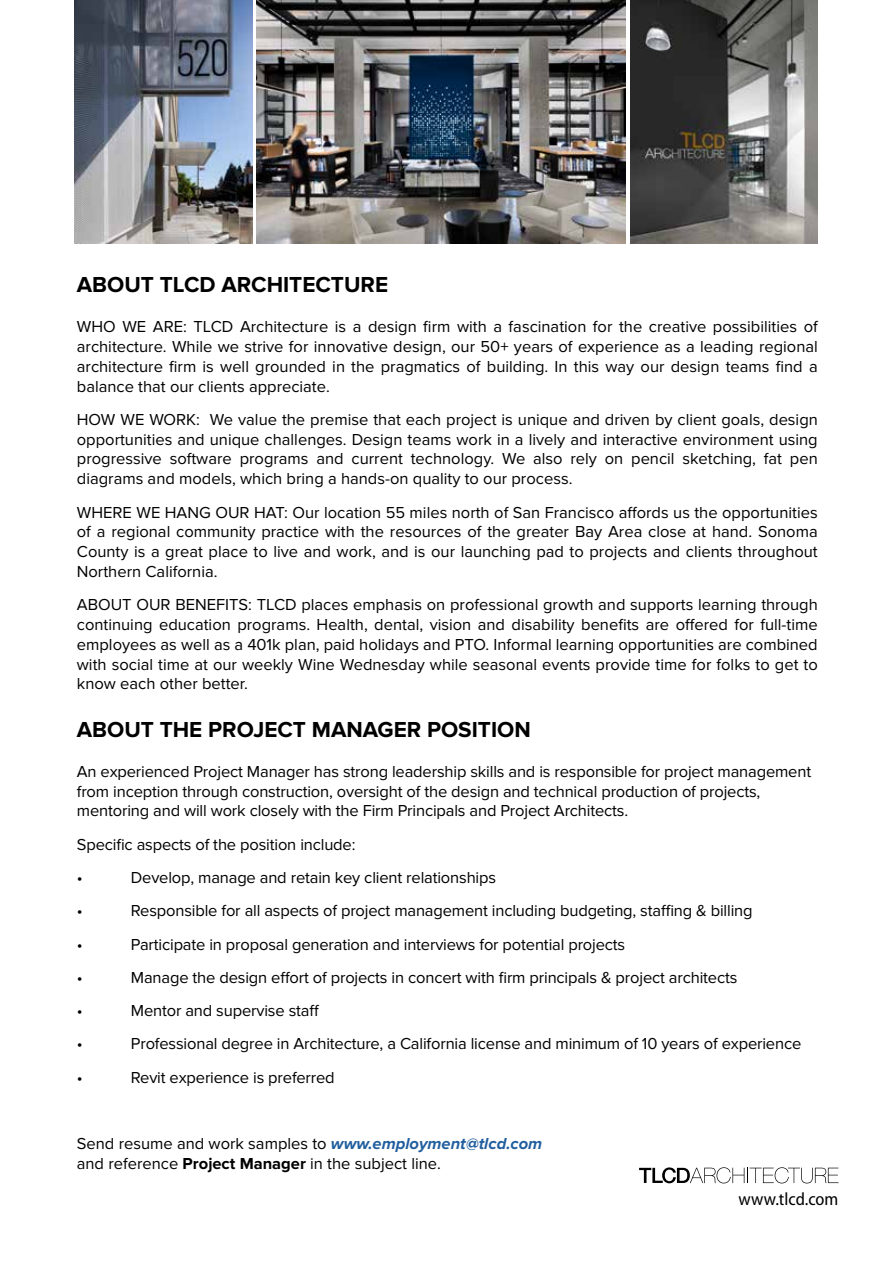
<style>
.page{position:relative;width:893px;height:1263px;background:#fff}
.page>*{position:absolute;margin:0;border:0;box-sizing:border-box;transform-origin:0 0}
.t1{font:700 22.5px "Proxima Nova";color:#000}
.t2{font:semi-condensed 18px "Myriad Pro";color:#000}
.t3{font:16.5px/19.8px "Proxima Nova";letter-spacing:-.01em;color:#000;text-align:justify}
.s1{font-weight:700;font-style:italic;color:#215e9e}
.s2{font-weight:700}
</style>
<div class="page">
<svg style="left:639px;top:1167px;width:199px;height:16px"></svg>
<img style="left:630px;top:0;width:187px;height:243px">
<img style="left:256px;top:0;width:370px;height:243px">
<img style="left:74px;top:0;width:178px;height:243px">
<h1 class="t1" style="left:77px;top:272px;width:313px">ABOUT TLCD ARCHITECTURE</h1>
<p class="t3" style="left:77px;top:317px;width:742px">WHO WE ARE: TLCD Architecture is a design firm with a fascination for the creative possibilities of architecture. While we strive for innovative design, our 50+ years of experience as a leading regional architecture firm is well grounded in the pragmatics of building. In this way our design teams find a balance that our clients appreciate.</p>
<p class="t3" style="left:77px;top:410px;width:742px">HOW WE WORK: We value the premise that each project is unique and driven by client goals, design opportunities and unique challenges. Design teams work in a lively and interactive environment using progressive software programs and current technology. We also rely on pencil sketching, fat pen diagrams and models, which bring a hands-on quality to our process.</p>
<p class="t3" style="left:77px;top:503px;width:742px">WHERE WE HANG OUR HAT: Our location 55 miles north of San Francisco affords us the opportunities of a regional community practice with the resources of the greater Bay Area close at hand. Sonoma County is a great place to live and work, and is our launching pad to projects and clients throughout Northern California.</p>
<p class="t3" style="left:77px;top:595px;width:742px">ABOUT OUR BENEFITS: TLCD places emphasis on professional growth and supports learning through continuing education programs. Health, dental, vision and disability benefits are offered for full-time employees as well as a 401k plan, paid holidays and PTO. Informal learning opportunities are combined with social time at our weekly Wine Wednesday while seasonal events provide time for folks to get to know each other better.</p>
<h1 class="t1" style="left:77px;top:716px;width:455px">ABOUT THE PROJECT MANAGER POSITION</h1>
<p class="t3" style="left:77px;top:762px;width:736px;text-align:left">An experienced Project Manager has strong leadership skills and is responsible for project management from inception through construction, oversight of the design and technical production of projects, mentoring and will work closely with the Firm Principals and Project Architects.</p>
<p class="t3" style="left:77px;top:828px;width:280px;line-height:33.3px">Specific aspects of the position include: •</p>
<p class="t3" style="left:131px;top:868px;width:367px">Develop, manage and retain key client relationships</p>
<p class="t3" style="left:77px;top:901px;width:7px">•</p>
<p class="t3" style="left:131px;top:901px;width:623px">Responsible for all aspects of project management including budgeting, staffing &amp; billing</p>
<p class="t3" style="left:77px;top:935px;width:7px">•</p>
<p class="t3" style="left:131px;top:935px;width:496px">Participate in proposal generation and interviews for potential projects</p>
<p class="t3" style="left:77px;top:968px;width:7px">•</p>
<p class="t3" style="left:131px;top:968px;width:608px">Manage the design effort of projects in concert with firm principals &amp; project architects</p>
<p class="t3" style="left:77px;top:1001px;width:7px">•</p>
<p class="t3" style="left:131px;top:1001px;width:190px">Mentor and supervise staff</p>
<p class="t3" style="left:77px;top:1035px;width:7px">•</p>
<p class="t3" style="left:131px;top:1035px;width:672px">Professional degree in Architecture, a California license and minimum of 10 years of experience</p>
<p class="t3" style="left:77px;top:1068px;width:7px">•</p>
<p class="t3" style="left:131px;top:1068px;width:205px">Revit experience is preferred</p>
<p class="t3" style="left:77px;top:1134px;width:467px">Send resume and work samples to <span class="s1">www.employment@tlcd.com </span>and reference <span class="s2">Project Manager</span> in the subject line.</p>
<p class="t2" style="left:738px;top:1190px;width:101px">www.tlcd.com</p>
</div>
